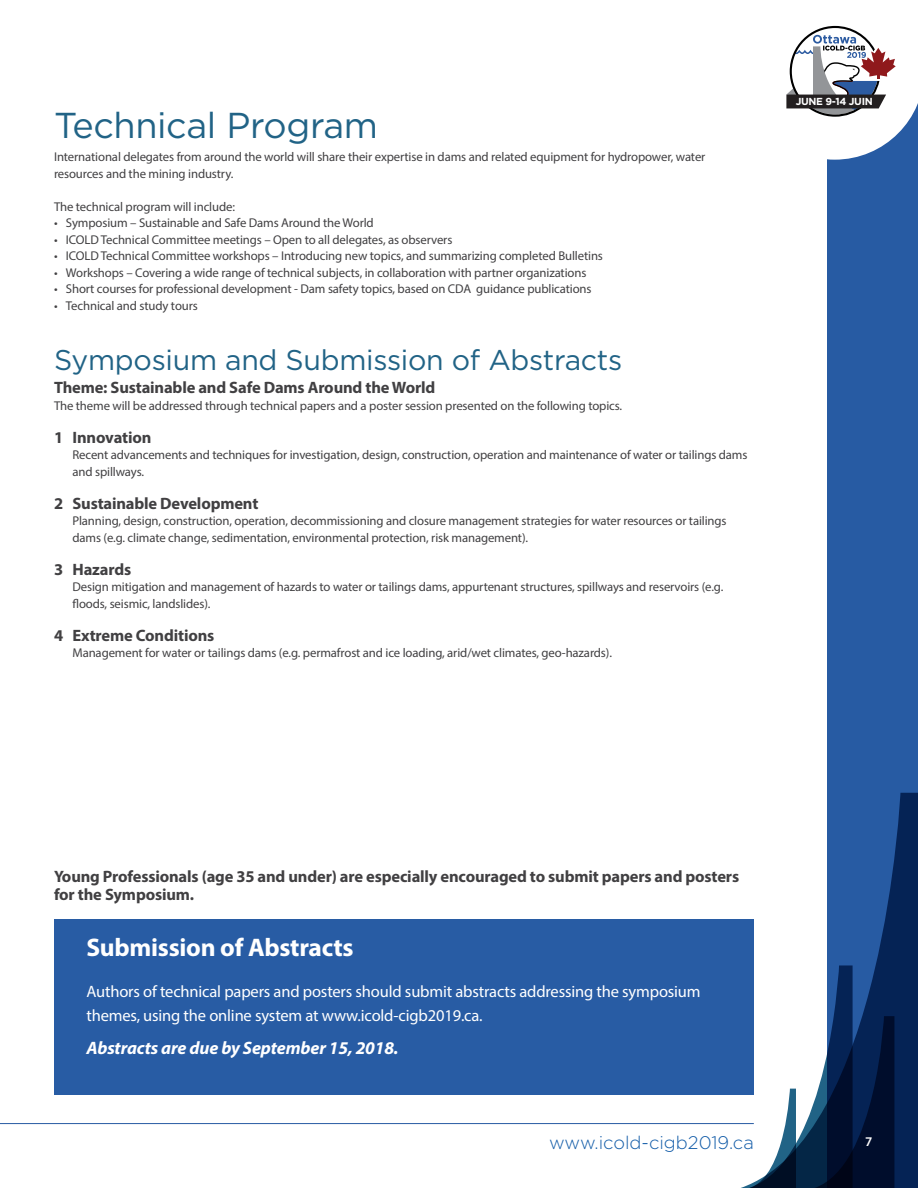
<style>
.page{position:relative;width:918px;height:1188px;background:#fff}
.page>*{position:absolute;margin:0;border:0;box-sizing:border-box;transform-origin:0 0}
.t1{font:36px "Gotham";letter-spacing:-.01em;color:#216386}
.t2{font:28.5px "Gotham";letter-spacing:-.01em;color:#216386}
.t3{font:700 25.5px "Myriad Pro";letter-spacing:-.01em;color:#fff}
.t4{font:300 18.15px "Gotham";color:#125ca8}
.t5{font:italic 700 18px "Myriad Pro";letter-spacing:-.01em;color:#fff}
.t6{font:700 16.5px/18px "Myriad Pro";letter-spacing:-.01em;color:#414042}
.t7{font:16.5px/24px "Myriad Pro";letter-spacing:-.01em;color:#fff}
.t8{font:12.75px/16.5px "Myriad Pro";letter-spacing:-.01em;color:#414042}
.t9{font:12px "Trade Gothic Bold Two";color:#fff}
.t10{font:700 10.2px "Gotham";letter-spacing:-.03em;color:#fff}
</style>
<div class="page">
<div style="left:827px;top:59px;width:91px;height:1129px;background:#275ba3"></div>
<svg style="left:699px;top:793px;width:219px;height:395px"></svg>
<svg style="left:706px;top:965px;width:188px;height:223px"></svg>
<svg style="left:786px;top:25px;width:132px;height:135px"></svg>
<hr style="left:0;top:1123px;width:754px;height:1px;background:#275ba3">
<div style="left:54px;top:919px;width:700px;height:176px;background:#285ca4"></div>
<h1 class="t1" style="left:54px;top:105px;width:326px">Technical Program</h1>
<p class="t8" style="left:54px;top:149px;width:653px">International delegates from around the world will share their expertise in dams and related equipment for hydropower, water resources and the mining industry.</p>
<p class="t8" style="left:54px;top:198px;width:183px">The technical program will include:</p>
<p class="t8" style="left:54px;top:215px;width:321px">• Symposium – Sustainable and Safe Dams Around the World</p>
<p class="t8" style="left:54px;top:231px;width:400px">• ICOLD Technical Committee meetings – Open to all delegates, as observers</p>
<p class="t8" style="left:54px;top:248px;width:551px">• ICOLD Technical Committee workshops – Introducing new topics, and summarizing completed Bulletins</p>
<p class="t8" style="left:54px;top:264px;width:534px">• Workshops – Covering a wide range of technical subjects, in collaboration with partner organizations</p>
<p class="t8" style="left:54px;top:281px;width:539px">• Short courses for professional development - Dam safety topics, based on CDA guidance publications</p>
<p class="t8" style="left:54px;top:297px;width:145px">• Technical and study tours</p>
<h2 class="t2" style="left:54px;top:344px;width:570px">Symposium and Submission of Abstracts</h2>
<p class="t6" style="left:54px;top:378px;width:383px">Theme: Sustainable and Safe Dams Around the World</p>
<p class="t8" style="left:54px;top:397px;width:570px">The theme will be addressed through technical papers and a poster session presented on the following topics.</p>
<p class="t6" style="left:54px;top:427px;width:99px">1 Innovation</p>
<p class="t8" style="left:72px;top:446px;width:677px">Recent advancements and techniques for investigation, design, construction, operation and maintenance of water or tailings dams and spillways.</p>
<p class="t6" style="left:54px;top:493px;width:206px">2 Sustainable Development</p>
<p class="t8" style="left:72px;top:512px;width:656px">Planning, design, construction, operation, decommissioning and closure management strategies for water resources or tailings dams (e.g. climate change, sedimentation, environmental protection, risk management).</p>
<p class="t6" style="left:54px;top:559px;width:79px">3 Hazards</p>
<p class="t8" style="left:72px;top:578px;width:652px">Design mitigation and management of hazards to water or tailings dams, appurtenant structures, spillways and reservoirs (e.g. floods, seismic, landslides).</p>
<p class="t6" style="left:54px;top:625px;width:162px">4 Extreme Conditions</p>
<p class="t8" style="left:72px;top:644px;width:541px">Management for water or tailings dams (e.g. permafrost and ice loading, arid/wet climates, geo-hazards).</p>
<p class="t10" style="left:796px;top:95px;width:79px">JUNE 9-14 JUIN</p>
<p class="t6" style="left:54px;top:867px;width:687px">Young Professionals (age 35 and under) are especially encouraged to submit papers and posters for the Symposium.</p>
<h3 class="t3" style="left:86px;top:931px;width:269px">Submission of Abstracts</h3>
<p class="t7" style="left:86px;top:979px;width:616px">Authors of technical papers and posters should submit abstracts addressing the symposium themes, using the online system at www.icold-cigb2019.ca.</p>
<h3 class="t5" style="left:86px;top:1036px;width:314px">Abstracts are due by September 15, 2018.</h3>
<h3 class="t4" style="left:549px;top:1133px;width:206px">www.icold-cigb2019.ca</h3>
<p class="t9" style="left:865px;top:1134px;width:9px">7</p>
</div>
